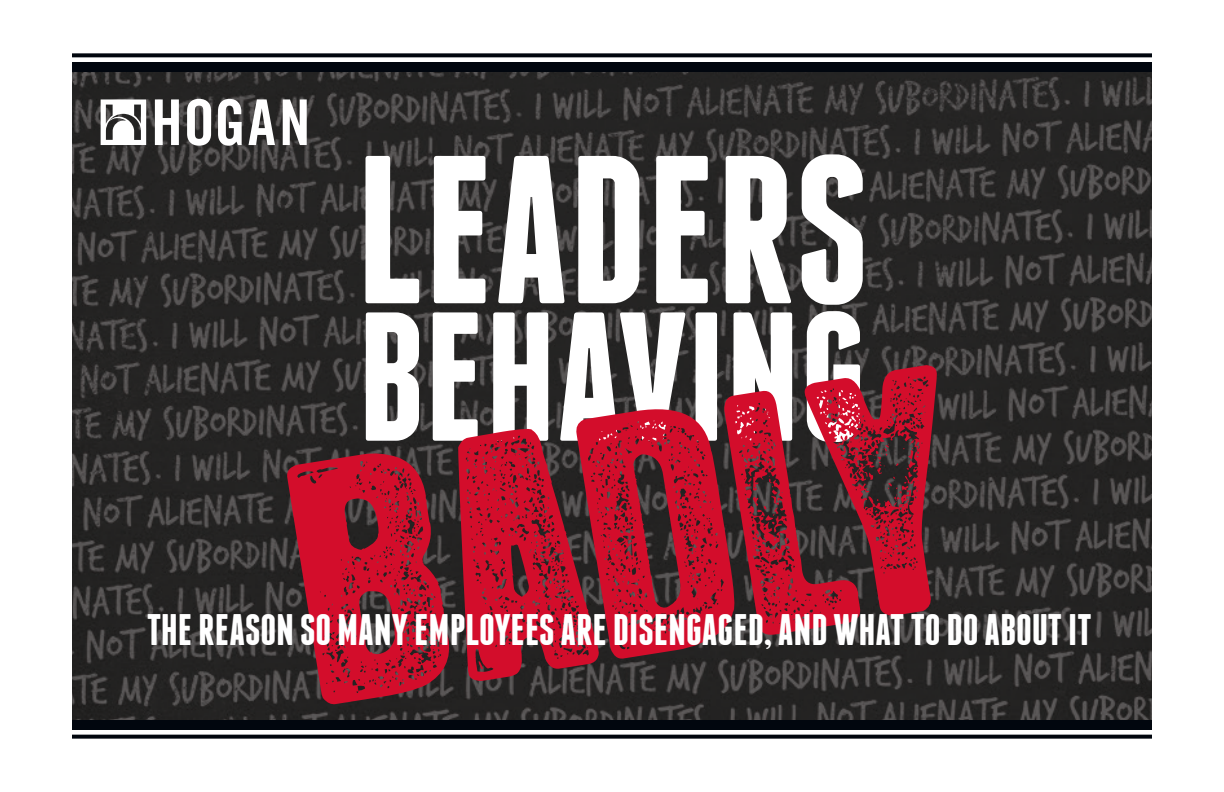
<style>
.page{position:relative;width:1224px;height:792px;background:#fff}
.page>*{position:absolute;margin:0;border:0;box-sizing:border-box;transform-origin:0 0}
.t1{font:700 210.6px "Franchise";color:#fff}
.t2{font:700 183.2px "Franchise";color:#fff}
.t3{font:700 44px "Franchise";color:#fff}
</style>
<div class="page">
<svg style="left:72px;top:735px;width:1080px;height:4px;fill:#01060e"></svg>
<div style="left:72px;top:720px;width:1080px;height:9px;background:#01060e"></div>
<svg style="left:72px;top:53px;width:1080px;height:4px;fill:#01060e"></svg>
<div style="left:72px;top:63px;width:1080px;height:9px;background:#01060e"></div>
<img style="left:72px;top:72px;width:1080px;height:648px">
<svg style="left:286px;top:365px;width:651px;height:340px"></svg>
<svg style="left:101px;top:99px;width:45px;height:46px"></svg>
<svg style="left:155px;top:99px;width:152px;height:47px"></svg>
<p class="t1" style="left:355px;top:131px;width:516px">LEADERS</p>
<p class="t2" style="left:358px;top:291px;width:510px">BEHAVING</p>
<p class="t3" style="left:147px;top:609px;width:947px">THE REASON SO MANY EMPLOYEES ARE DISENGAGED, AND WHAT TO DO ABOUT IT</p>
</div>
